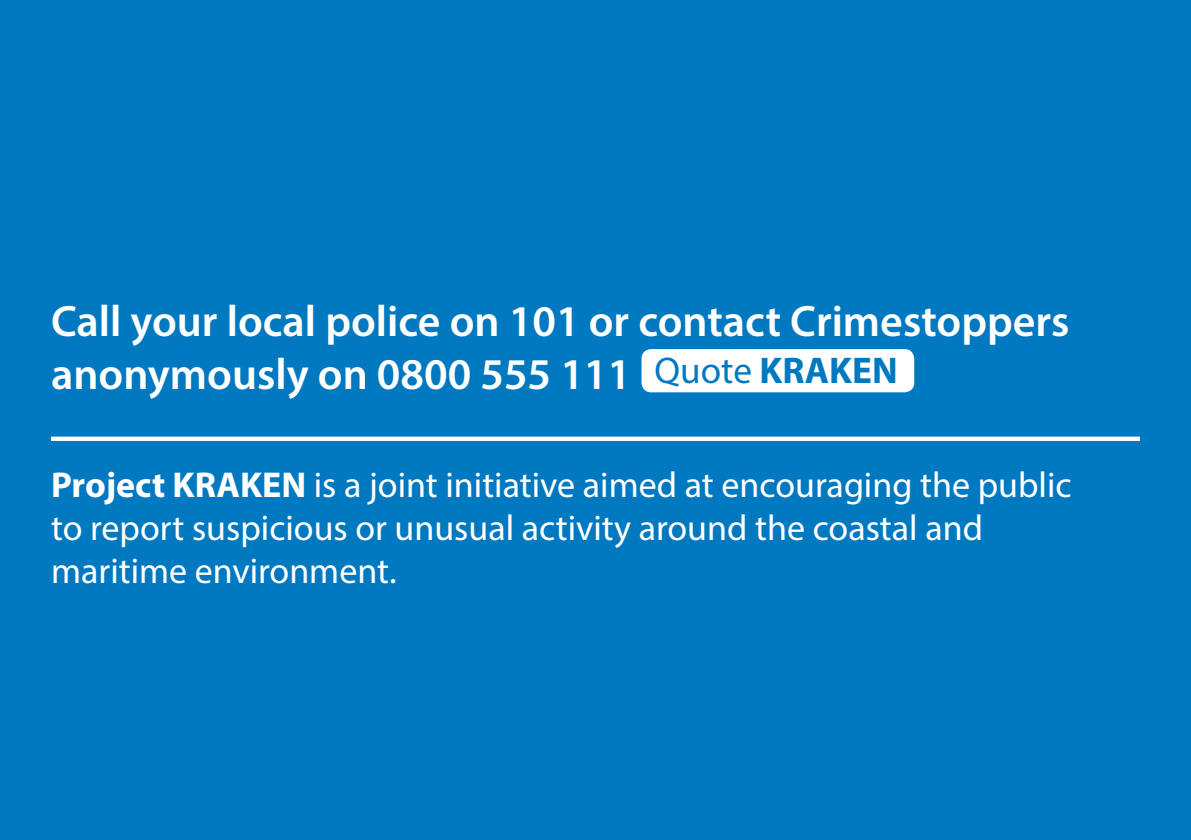
<style>
.page{position:relative;width:1191px;height:840px;background:#fff}
.page>*{position:absolute;margin:0;border:0;box-sizing:border-box;transform-origin:0 0}
.t1{font:600 44px/52.8px "Myriad Pro";color:#fff}
.t2{font:700 37.2px "Myriad Pro";color:#0079c1}
.t3{font:36px/43.2px "Myriad Pro";color:#fff}
.s1{font-weight:400}
.s2{font-weight:700}
</style>
<div class="page">
<div style="left:0;top:0;width:1191px;height:839px;background:#0079c1"></div>
<svg style="left:51px;top:436px;width:1089px;height:4px;background:#d8eaf5"></svg>
<div style="left:641px;top:349px;width:273px;height:43px;background:#fff;border-radius:10px"></div>
<p class="t1" style="left:51px;top:294px;width:1020px">Call your local police on 101 or contact Crimestoppers anonymously on 0800 555 111</p>
<p class="t2" style="left:654px;top:346px;width:245px"><span class="s1">Quote</span> KRAKEN</p>
<p class="t3" style="left:51px;top:462px;width:1022px"><span class="s2">Project KRAKEN</span> is a joint initiative aimed at encouraging the public to report suspicious or unusual activity around the coastal and maritime environment.</p>
</div>
